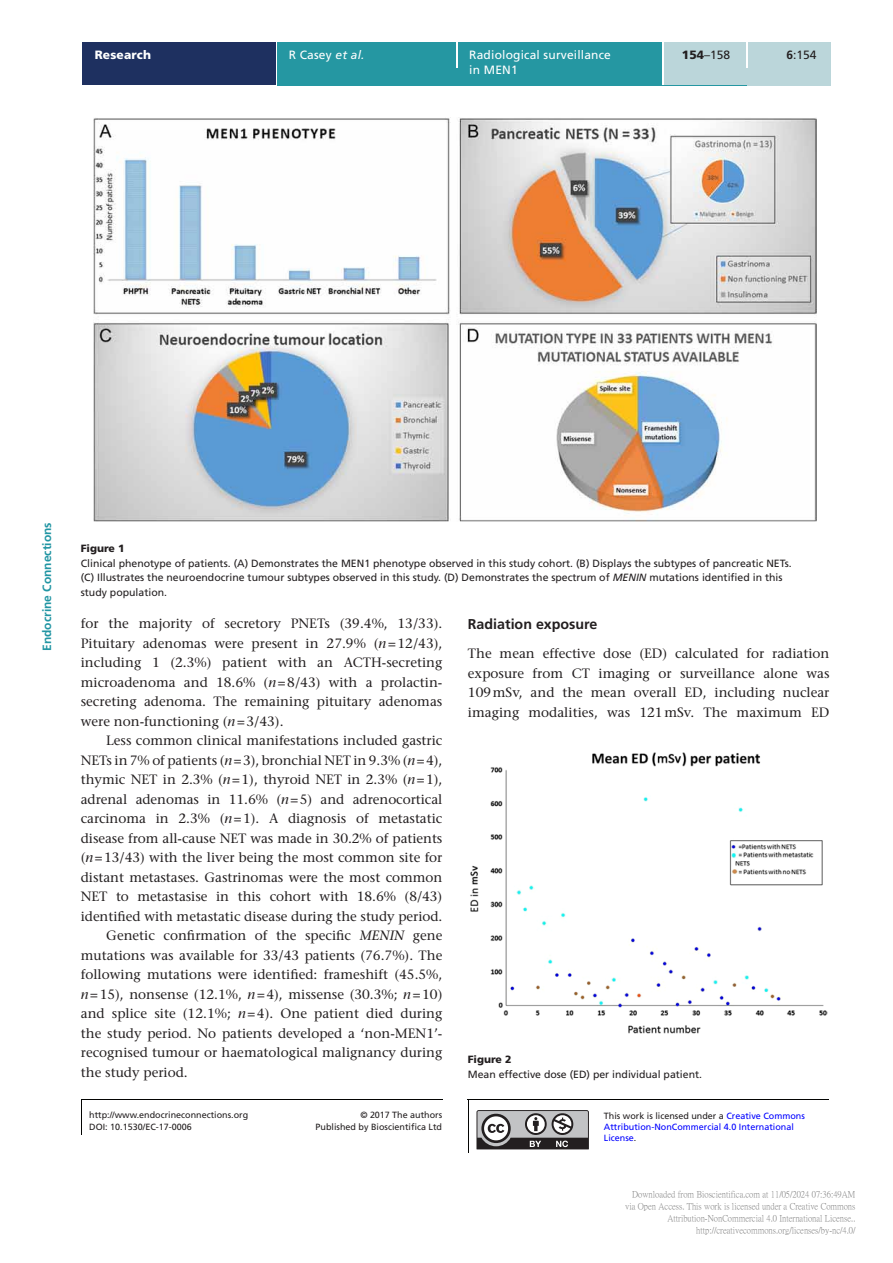
<style>
.page{position:relative;width:893px;height:1263px;background:#fff}
.page>*{position:absolute;margin:0;border:0;box-sizing:border-box;transform-origin:0 0}
.t1{font:700 14.25px "Frutiger LT Std";color:#231f20}
.t2{font:500 13.5px/19.5px "Stone Serif Std";letter-spacing:-.005em;color:#231f20;text-align:justify}
.t3{font:12px/14.7px "Frutiger LT Std";letter-spacing:.015em;color:#fff}
.t4{font:700 12px "Frutiger LT Std";color:#2195a3}
.t5{font:12px "Frutiger LT Std";color:#231f20}
.t6{font:900 12px "Frutiger LT Std";letter-spacing:.015em;color:#fff}
.t7{font:10.5px/14.7px "Frutiger LT Std";color:#231f20}
.t8{font:900 10.5px "Frutiger LT Std";color:#231f20}
.t9{font:9px/12px "P Ming Li U";color:rgb(0 0 0/.5);text-align:right}
.t10{font:9px/12px "Frutiger LT Std";color:#231f20;text-align:right}
.t11{font:9px/11.2px "Frutiger LT Std";color:#00f}
.s1{font-style:italic}
.s2{font-weight:900}
.s3{font-weight:700}
.s4{color:#231f20}
</style>
<div class="page">
<hr style="left:81px;top:1099px;width:1px;height:36px;background:#040503">
<hr style="left:468px;top:1099px;width:1px;height:54px;background:#040503">
<hr style="left:81px;top:1099px;width:361px;height:1px;background:#040503">
<hr style="left:468px;top:1099px;width:361px;height:1px;background:#040503">
<svg style="left:476px;top:1110px;width:113px;height:39px;background:#8a898a"></svg>
<div style="left:82px;top:43px;width:194px;height:42px;background:#1e3060"></div>
<div style="left:277px;top:51px;width:554px;height:34px;background:#2597a2"></div>
<div style="left:277px;top:43px;width:179px;height:8px;background:#2597a2"></div>
<hr style="left:456px;top:43px;width:2px;height:25px;background:#fff">
<div style="left:458px;top:43px;width:205px;height:42px;background:#2597a2"></div>
<hr style="left:663px;top:43px;width:1px;height:42px;background:#fff">
<div style="left:664px;top:43px;width:83px;height:42px;background:#bbd6da"></div>
<div style="left:747px;top:68px;width:84px;height:17px;background:#bbd6da"></div>
<svg style="left:747px;top:51px;width:1px;height:17px"></svg>
<div style="left:748px;top:43px;width:83px;height:25px;background:#bbd6da"></div>
<img style="left:93px;top:118px;width:723px;height:404px">
<img style="left:470px;top:752px;width:357px;height:281px">
<p class="t6" style="left:95px;top:48px;width:58px">Research</p>
<p class="t3" style="left:289px;top:48px;width:77px">R Casey <span class="s1">et al.</span></p>
<p class="t3" style="left:469px;top:48px;width:143px">Radiological surveillance in MEN1</p>
<p class="t5" style="left:682px;top:48px;width:50px"><span class="s2">154</span>–158</p>
<p class="t5" style="left:786px;top:48px;width:32px"><span class="s3">6</span>:154</p>
<p class="t4" style="left:40px;top:651px;width:130px;rotate:-90deg">Endocrine Connections</p>
<p class="t8" style="left:81px;top:542px;width:45px">Figure 1</p>
<p class="t7" style="left:81px;top:556px;width:713px">Clinical phenotype of patients. (A) Demonstrates the MEN1 phenotype observed in this study cohort. (B) Displays the subtypes of pancreatic NETs. (C) Illustrates the neuroendocrine tumour subtypes observed in this study. (D) Demonstrates the spectrum of <span class="s1">MENIN</span> mutations identified in this study population.</p>
<p class="t2" style="left:81px;top:614px;width:363px">for the majority of secretory PNETs (39.4%, 13/33).<br>Pituitary adenomas were present in 27.9% (<span class="s1">n</span>=12/43), including 1 (2.3%) patient with an ACTH-secreting microadenoma and 18.6% (<span class="s1">n</span>=8/43) with a prolactin&shy;secreting adenoma. The remaining pituitary adenomas were non-functioning (<span class="s1">n</span>=3/43).</p>
<p class="t2" style="left:106px;top:731px;width:338px">Less common clinical manifestations included gastric</p>
<p class="t2" style="left:81px;top:750px;width:363px">NETs in 7% of patients (<span class="s1">n</span>=3), bronchial NET in 9.3% (<span class="s1">n</span>=4),</p>
<p class="t2" style="left:81px;top:770px;width:363px">thymic NET in 2.3% (<span class="s1">n</span>=1), thyroid NET in 2.3% (<span class="s1">n</span>=1),</p>
<p class="t2" style="left:81px;top:789px;width:363px">adrenal adenomas in 11.6% (<span class="s1">n</span>=5) and adrenocortical</p>
<p class="t2" style="left:81px;top:809px;width:363px">carcinoma in 2.3% (<span class="s1">n</span>=1). A diagnosis of metastatic</p>
<p class="t2" style="left:81px;top:828px;width:363px">disease from all-cause NET was made in 30.2% of patients</p>
<p class="t2" style="left:81px;top:848px;width:363px">(<span class="s1">n</span>=13/43) with the liver being the most common site for</p>
<p class="t2" style="left:81px;top:867px;width:363px">distant metastases. Gastrinomas were the most common</p>
<p class="t2" style="left:81px;top:887px;width:363px">NET to metastasise in this cohort with 18.6% (8/43)</p>
<p class="t2" style="left:81px;top:906px;width:363px">identified with metastatic disease during the study period.</p>
<p class="t2" style="left:106px;top:926px;width:338px">Genetic confirmation of the specific <span class="s1">MENIN</span> gene</p>
<p class="t2" style="left:81px;top:945px;width:363px">mutations was available for 33/43 patients (76.7%). The</p>
<p class="t2" style="left:81px;top:965px;width:363px">following mutations were identified: frameshift (45.5%,</p>
<p class="t2" style="left:81px;top:984px;width:363px"><span class="s1">n</span>=15), nonsense (12.1%, <span class="s1">n</span>=4), missense (30.3%; <span class="s1">n</span>=10)</p>
<p class="t2" style="left:81px;top:1004px;width:363px">and splice site (12.1%; <span class="s1">n</span>=4). One patient died during</p>
<p class="t2" style="left:81px;top:1023px;width:363px">the study period. No patients developed a ‘non-MEN1’-</p>
<p class="t2" style="left:81px;top:1043px;width:363px">recognised tumour or haematological malignancy during</p>
<p class="t2" style="left:81px;top:1062px;width:108px">the study period.</p>
<p class="t10" style="left:89px;top:1109px;width:161px">http://www.endocrineconnections.org</p>
<p class="t10" style="left:316px;top:1109px;width:128px">© 2017 The authors<br>Published by Bioscientifica Ltd</p>
<p class="t10" style="left:89px;top:1121px;width:104px">DOI: 10.1530/EC-17-0006</p>
<p class="t1" style="left:468px;top:616px;width:131px">Radiation exposure</p>
<p class="t2" style="left:468px;top:644px;width:363px">The mean effective dose (ED) calculated for radiation exposure from CT imaging or surveillance alone was 109mSv, and the mean overall ED, including nuclear imaging modalities, was 121mSv. The maximum ED</p>
<p class="t8" style="left:468px;top:1053px;width:45px">Figure 2</p>
<p class="t7" style="left:468px;top:1067px;width:236px">Mean effective dose (ED) per individual patient.</p>
<p class="t11" style="left:604px;top:1110px;width:203px"><span class="s4">This work is licensed under a</span> Creative Commons<br>Attribution-NonCommercial 4.0 International<br>License<span class="s4">.</span></p>
<p class="t9" style="left:625px;top:1188px;width:232px">Downloaded from Bioscientifica.com at 11/05/2024 07:36:49AM via Open Access. This work is licensed under a Creative Commons Attribution-NonCommercial 4.0 International License.. http://creativecommons.org/licenses/by-nc/4.0/</p>
</div>
